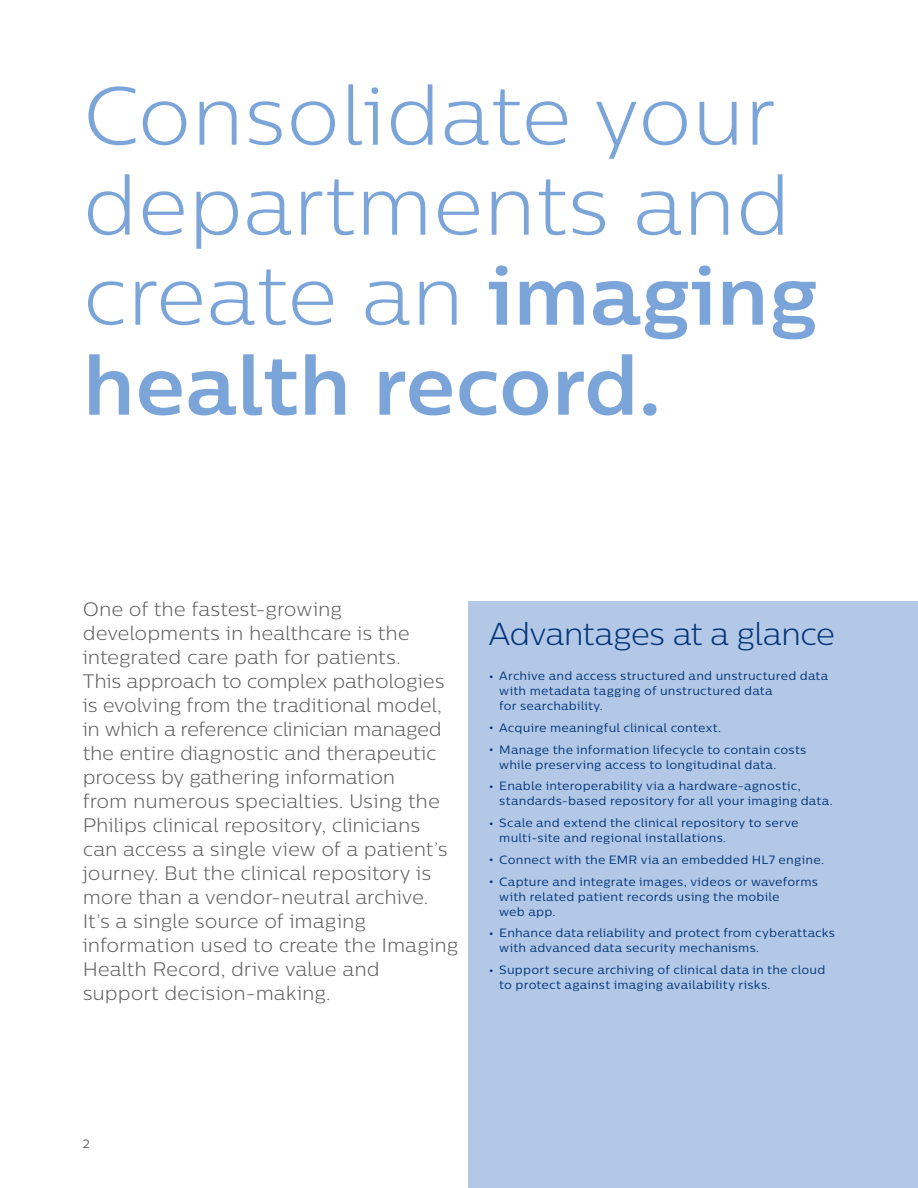
<style>
.page{position:relative;width:918px;height:1188px;background:#fff}
.page>*{position:absolute;margin:0;border:0;box-sizing:border-box;transform-origin:0 0}
._05_Main_Heading_Med{font:300 82.5px/90px "Centrale Sans";color:#7ba4d9}
._12_Main_Heading_Sma{font:300 31.5px "Centrale Sans";letter-spacing:-.03em;color:#003478}
._03_Introduction{font:300 19.5px/24px "Centrale Sans";letter-spacing:-.01em;color:#5d5d5d}
.t1{font:12px/15px "Centrale Sans";letter-spacing:.015em;color:#003478}
.t2{font:12px "Centrale Sans";color:#5d5d5d}
.s1{font-weight:700}
.s2{font-size:15px}
</style>
<div class="page">
<div style="left:469px;top:602px;width:449px;height:586px;background:#b3c8e6"></div>
<p class="_05_Main_Heading_Med" style="left:83px;top:69px;width:737px">Consolidate your departments and create an <span class="s1">imaging health record.</span></p>
<p class="_03_Introduction" style="left:83px;top:597px;width:377px">One of the fastest-growing developments in healthcare is the integrated care path for patients.<br>This approach to complex pathologies is evolving from the traditional model, in which a reference clinician managed the entire diagnostic and therapeutic process by gathering information<br>from numerous specialties. Using the Philips clinical repository, clinicians can access a single view of a patient’s journey. But the clinical repository is more than a vendor-neutral archive.<br>It’s a single source of imaging information used to create the Imaging Health Record, drive value and support decision-making.</p>
<p class="_12_Main_Heading_Sma" style="left:488px;top:614px;width:348px">Advantages at a glance</p>
<p class="t1" style="left:499px;top:668px;width:331px;text-indent:-11px"><span class="s2">•</span> Archive and access structured and unstructured data with metadata tagging of unstructured data<br>for searchability.</p>
<p class="t1" style="left:488px;top:720px;width:234px"><span class="s2">•</span> Acquire meaningful clinical context.</p>
<p class="t1" style="left:499px;top:742px;width:309px;text-indent:-11px"><span class="s2">•</span> Manage the information lifecycle to contain costs while preserving access to longitudinal data.</p>
<p class="t1" style="left:499px;top:778px;width:335px;text-indent:-11px"><span class="s2">•</span> Enable interoperability via a hardware-agnostic, standards-based repository for all your imaging data.</p>
<p class="t1" style="left:499px;top:815px;width:301px;text-indent:-11px"><span class="s2">•</span> Scale and extend the clinical repository to serve multi-site and regional installations.</p>
<p class="t1" style="left:488px;top:852px;width:337px"><span class="s2">•</span> Connect with the EMR via an embedded HL7 engine.</p>
<p class="t1" style="left:499px;top:874px;width:320px;text-indent:-11px"><span class="s2">•</span> Capture and integrate images, videos or waveforms with related patient records using the mobile<br>web app.</p>
<p class="t1" style="left:499px;top:925px;width:337px;text-indent:-11px"><span class="s2">•</span> Enhance data reliability and protect from cyberattacks with advanced data security mechanisms.</p>
<p class="t1" style="left:499px;top:962px;width:328px;text-indent:-11px"><span class="s2">•</span> Support secure archiving of clinical data in the cloud to protect against imaging availability risks.</p>
<p class="t2" style="left:83px;top:1136px;width:9px">2</p>
</div>
